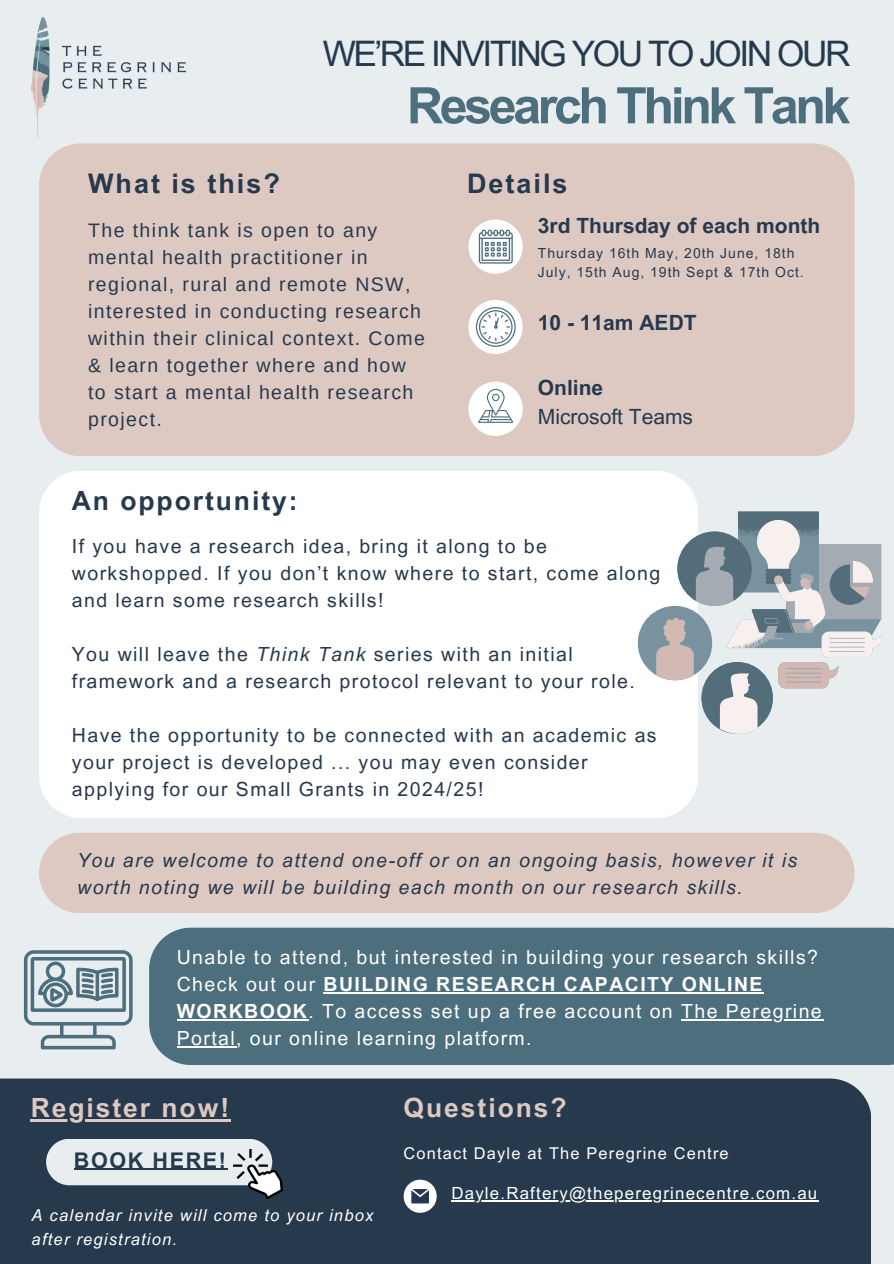
<style>
.page{position:relative;width:894px;height:1264px;background:#fff}
.page>*{position:absolute;margin:0;border:0;box-sizing:border-box;transform-origin:0 0}
.t1{font:700 50.25px "Arial MT Pro";letter-spacing:-.07em;color:#4d6e7c}
.t2{font:35.1px "Arial MT Pro";letter-spacing:-.07em;color:#26394d}
.t3{font:700 27px "Arial MT Pro";letter-spacing:.075em;color:#26394d}
.t4{font:700 26.55px "Arial MT Pro";letter-spacing:.075em;color:#dec8c2}
.t5{font:700 26.55px "Arial MT Pro";letter-spacing:.075em;color:#26394d}
.t6{font:700 21.6px "Arial MT Pro";letter-spacing:.075em;color:#26394d}
.t7{font:700 21px "Arial MT Pro";color:#26394d}
.t8{font:21px/29.2px "Arial MT Pro";color:#26394d}
.t9{font:19.5px/27px "Arial MT Pro";letter-spacing:.075em;color:#26394d}
.t10{font:19.5px/27px "Arimo";letter-spacing:.075em;color:#26394d}
.t11{font:19.5px/27px "Arial MT Pro";letter-spacing:.075em;color:#fff}
.t12{font:italic 19.5px/27px "Arial MT Pro";letter-spacing:.075em;color:#26394d}
.t13{font:16.8px "Arial MT Pro";letter-spacing:.075em;color:#fff}
.t14{font:italic 16.5px/23.7px "Arial MT Pro";letter-spacing:.075em;color:#fff}
.t15{font:16.35px "Arial MT Pro";letter-spacing:.075em;color:#fff}
.t16{font:13.95px/19.4px "Arial MT Pro";letter-spacing:.075em;color:#26394d}
.s1{font-weight:700}
.s2{font-style:italic}
</style>
<div class="page">
<div style="left:0;top:0;width:893px;height:1263px;background:#e8edef"></div>
<div style="left:0;top:1078px;width:870px;height:185px;background:#26394d"></div>
<img style="left:32px;top:18px;width:154px;height:120px">
<div style="left:39px;top:471px;width:658px;height:347px;background:#fff"></div>
<svg style="left:637px;top:511px;width:19px;height:223px;background:#e4e9ec"></svg>
<svg style="left:656px;top:511px;width:225px;height:223px"></svg>
<div style="left:39px;top:143px;width:814px;height:313px;background:#dec8c2"></div>
<div style="left:468px;top:219px;width:54px;height:55px;background:#fff;border-radius:50%"></div>
<svg style="left:478px;top:230px;width:34px;height:33px"></svg>
<div style="left:468px;top:300px;width:54px;height:54px;background:#fff;border-radius:50%"></div>
<svg style="left:475px;top:307px;width:40px;height:39px"></svg>
<div style="left:468px;top:381px;width:54px;height:55px;background:#fff;border-radius:50%"></div>
<svg style="left:478px;top:389px;width:35px;height:33px"></svg>
<div style="left:46px;top:1138px;width:226px;height:47px;background:#e8edef;border-radius:23px"></div>
<img style="left:234px;top:1149px;width:48px;height:49px">
<hr style="left:74px;top:1168px;width:154px;height:1px;background:#26394d">
<svg style="left:403px;top:1179px;width:33px;height:33px"></svg>
<div style="left:39px;top:832px;width:815px;height:81px;background:#dec8c2;border-radius:40px"></div>
<hr style="left:31px;top:1119px;width:200px;height:2px;background:#dec8c2">
<hr style="left:451px;top:1200px;width:367px;height:1px;background:#fff">
<svg style="left:24px;top:950px;width:109px;height:99px"></svg>
<div style="left:149px;top:927px;width:744px;height:137px;background:#4d6e7c"></div>
<hr style="left:323px;top:991px;width:440px;height:2px;background:#fff">
<hr style="left:177px;top:1018px;width:131px;height:2px;background:#fff">
<hr style="left:681px;top:1018px;width:142px;height:2px;background:#fff">
<hr style="left:177px;top:1045px;width:59px;height:2px;background:#fff">
<h6 class="t2" style="left:322px;top:41px;width:529px">WE’RE INVITING YOU TO JOIN OUR</h6>
<p class="t3" style="left:88px;top:174px;width:193px">What is this?</p>
<p class="t1" style="left:407px;top:87px;width:445px">Research Think Tank</p>
<p class="t3" style="left:467px;top:174px;width:102px">Details</p>
<h5 class="t10" style="left:88px;top:216px;width:338px">The think tank is open to any mental health practitioner in regional, rural and remote NSW, interested in conducting research within their clinical context. Come &amp; learn together where and how to start a mental health research project.</h5>
<h3 class="t5" style="left:72px;top:491px;width:227px">An opportunity:</h3>
<p class="t7" style="left:537px;top:218px;width:284px">3rd Thursday of each month</p>
<h6 class="t16" style="left:537px;top:245px;width:267px">Thursday 16th May, 20th June, 18th<br>July, 15th Aug, 19th Sept &amp; 17th Oct.</h6>
<h5 class="t7" style="left:537px;top:315px;width:160px">10 - 11am AEDT</h5>
<p class="t8" style="left:537px;top:375px;width:157px"><span class="s1">Online<br></span>Microsoft Teams</p>
<h1 class="t9" style="left:72px;top:534px;width:589px">If you have a research idea, bring it along to be workshopped. If you don’t know where to start, come along and learn some research skills!</h1>
<h3 class="t9" style="left:72px;top:642px;width:564px">You will leave the <span class="s2">Think Tank</span> series with an initial framework and a research protocol relevant to your role.</h3>
<h6 class="t9" style="left:72px;top:723px;width:586px">Have the opportunity to be connected with an academic as your project is developed ... you may even consider applying for our Small Grants in 2024/25!</h6>
<h6 class="t12" style="left:77px;top:849px;width:721px">You are welcome to attend one-off or on an ongoing basis, however it is worth noting we will be building each month on our research skills.</h6>
<h3 class="t11" style="left:177px;top:945px;width:646px">Unable to attend, but interested in building your research skills?<br>Check out our <span class="s1">BUILDING RESEARCH CAPACITY ONLINE<br>WORKBOOK</span>. To access set up a free account on The Peregrine</h3>
<h4 class="t11" style="left:177px;top:1026px;width:356px">Portal, our online learning platform.</h4>
<h6 class="t4" style="left:31px;top:1097px;width:200px">Register now!</h6>
<h3 class="t6" style="left:74px;top:1151px;width:154px">BOOK HERE!</h3>
<p class="t14" style="left:32px;top:1205px;width:343px">A calendar invite will come to your inbox after registration.</p>
<h6 class="t4" style="left:403px;top:1097px;width:165px">Questions?</h6>
<p class="t15" style="left:403px;top:1147px;width:326px">Contact Dayle at The Peregrine Centre</p>
<h6 class="t13" style="left:451px;top:1186px;width:367px">Dayle.Raftery@theperegrinecentre.com.au</h6>
</div>
